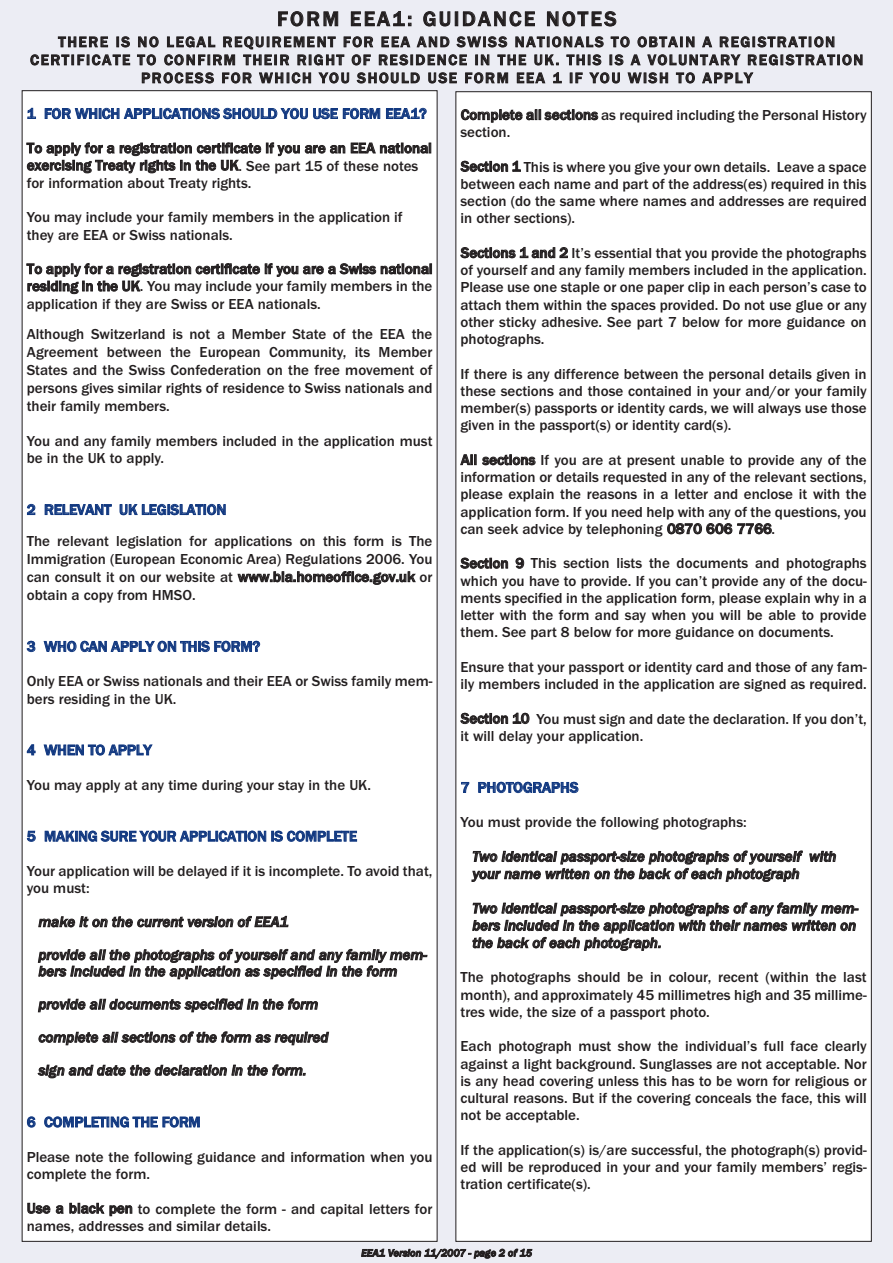
<style>
.page{position:relative;width:893px;height:1263px;background:#ecedf4}
.page>*{position:absolute;margin:0;border:0;box-sizing:border-box;transform-origin:0 0}
.t1{font:500 21px "Franklin Gothic";letter-spacing:.12em;color:#231f20}
.t2{font:500 15px/17.2px "Franklin Gothic";color:#231f20;text-align:justify}
.t3{font:italic 500 15px/17.2px "Franklin Gothic";color:#231f20}
.t4{font:500 15px/18px "Franklin Gothic";letter-spacing:.115em;color:#231f20;text-align:center}
.t5{font:500 15px "Franklin Gothic";color:#113880}
.t6{font:italic 500 10.5px "Franklin Gothic";color:#231f20}
</style>
<div class="page">
<div style="left:22px;top:91px;width:415px;height:1150px;background:#fff"></div>
<div style="left:456px;top:92px;width:415px;height:1149px;background:#fff"></div>
<h1 class="t1" style="left:277px;top:6px;width:341px">FORM EEA1: GUIDANCE NOTES</h1>
<p class="t4" style="left:30px;top:33px;width:834px">THERE IS NO LEGAL REQUIREMENT FOR EEA AND SWISS NATIONALS TO OBTAIN A REGISTRATION<br>CERTIFICATE TO CONFIRM THEIR RIGHT OF RESIDENCE IN THE UK. THIS IS A VOLUNTARY REGISTRATION<br>PROCESS FOR WHICH YOU SHOULD USE FORM EEA 1 IF YOU WISH TO APPLY</p>
<p class="t5" style="left:27px;top:105px;width:401px">1 FOR WHICH APPLICATIONS SHOULD YOU USE FORM EEA1?</p>
<p class="t2" style="left:27px;top:139px;width:407px;text-align:left">To apply for a registration certificate if you are an EEA national exercising Treaty rights in the UK. See part 15 of these notes for information about Treaty rights.</p>
<p class="t2" style="left:27px;top:208px;width:377px">You may include your family members in the application if they are EEA or Swiss nationals.</p>
<p class="t2" style="left:27px;top:260px;width:407px">To apply for a registration certificate if you are a Swiss national residing in the UK. You may include your family members in the application if they are Swiss or EEA nationals.</p>
<p class="t2" style="left:27px;top:325px;width:407px;line-height:18px">Although Switzerland is not a Member State of the EEA the Agreement between the European Community, its Member States and the Swiss Confederation on the free movement of persons gives similar rights of residence to Swiss nationals and their family members.</p>
<p class="t2" style="left:27px;top:432px;width:407px">You and any family members included in the application must be in the UK to apply.</p>
<p class="t5" style="left:27px;top:501px;width:201px">2 RELEVANT UK LEGISLATION</p>
<p class="t2" style="left:27px;top:532px;width:407px;line-height:18px">The relevant legislation for applications on this form is The Immigration (European Economic Area) Regulations 2006. You can consult it on our website at www.bia.homeoffice.gov.uk or obtain a copy from HMSO.</p>
<p class="t5" style="left:27px;top:637px;width:235px">3 WHO CAN APPLY ON THIS FORM?</p>
<p class="t2" style="left:27px;top:672px;width:407px">Only EEA or Swiss nationals and their EEA or Swiss family mem&shy;bers residing in the UK.</p>
<p class="t5" style="left:27px;top:741px;width:126px">4 WHEN TO APPLY</p>
<p class="t2" style="left:27px;top:776px;width:346px">You may apply at any time during your stay in the UK.</p>
<p class="t5" style="left:27px;top:827px;width:332px">5 MAKING SURE YOUR APPLICATION IS COMPLETE</p>
<p class="t2" style="left:27px;top:862px;width:407px">Your application will be delayed if it is incomplete. To avoid that, you must:</p>
<p class="t3" style="left:38px;top:913px;width:251px">make it on the current version of EEA1</p>
<p class="t3" style="left:38px;top:946px;width:390px;line-height:16.5px">provide all the photographs of yourself and any family mem&shy;bers included in the application as specified in the form</p>
<p class="t3" style="left:38px;top:995px;width:281px">provide all documents specified in the form</p>
<p class="t3" style="left:38px;top:1020px;width:292px;line-height:33px">complete all sections of the form as required sign and date the declaration in the form.</p>
<p class="t5" style="left:27px;top:1113px;width:175px">6 COMPLETING THE FORM</p>
<p class="t2" style="left:27px;top:1148px;width:407px">Please note the following guidance and information when you complete the form.</p>
<p class="t2" style="left:27px;top:1200px;width:407px">Use a black pen to complete the form - and capital letters for names, addresses and similar details.</p>
<p class="t2" style="left:460px;top:106px;width:408px">Complete all sections as required including the Personal History section.</p>
<p class="t2" style="left:460px;top:158px;width:408px">Section 1 This is where you give your own details. Leave a space between each name and part of the address(es) required in this section (do the same where names and addresses are required in other sections).</p>
<p class="t2" style="left:460px;top:244px;width:408px">Sections 1 and 2 It’s essential that you provide the photographs of yourself and any family members included in the application.<br>Please use one staple or one paper clip in each person’s case to attach them within the spaces provided. Do not use glue or any other sticky adhesive. See part 7 below for more guidance on photographs.</p>
<p class="t2" style="left:460px;top:365px;width:408px">If there is any difference between the personal details given in these sections and those contained in your and/or your family member(s) passports or identity cards, we will always use those given in the passport(s) or identity card(s).</p>
<p class="t2" style="left:460px;top:451px;width:408px">All sections If you are at present unable to provide any of the information or details requested in any of the relevant sections, please explain the reasons in a letter and enclose it with the application form. If you need help with any of the questions, you can seek advice by telephoning 0870 606 7766.</p>
<p class="t2" style="left:460px;top:555px;width:408px">Section 9 This section lists the documents and photographs which you have to provide. If you can’t provide any of the docu&shy;ments specified in the application form, please explain why in a letter with the form and say when you will be able to provide them. See part 8 below for more guidance on documents.</p>
<p class="t2" style="left:460px;top:658px;width:408px">Ensure that your passport or identity card and those of any fam&shy;ily members included in the application are signed as required.</p>
<p class="t2" style="left:460px;top:710px;width:408px">Section 10 You must sign and date the declaration. If you don’t, it will delay your application.</p>
<p class="t5" style="left:461px;top:778px;width:119px">7 PHOTOGRAPHS</p>
<p class="t2" style="left:460px;top:813px;width:288px">You must provide the following photographs:</p>
<p class="t3" style="left:472px;top:848px;width:365px">Two identical passport-size photographs of yourself with your name written on the back of each photograph</p>
<p class="t3" style="left:472px;top:899px;width:387px">Two identical passport-size photographs of any family mem&shy;bers included in the application with their names written on the back of each photograph.</p>
<p class="t2" style="left:460px;top:969px;width:408px">The photographs should be in colour, recent (within the last month), and approximately 45 millimetres high and 35 millime&shy;tres wide, the size of a passport photo.</p>
<p class="t2" style="left:460px;top:1038px;width:408px">Each photograph must show the individual’s full face clearly against a light background. Sunglasses are not acceptable. Nor is any head covering unless this has to be worn for religious or cultural reasons. But if the covering conceals the face, this will not be acceptable.</p>
<p class="t2" style="left:460px;top:1141px;width:408px">If the application(s) is/are successful, the photograph(s) provid&shy;ed will be reproduced in your and your family members’ regis&shy;tration certificate(s).</p>
<p class="t6" style="left:361px;top:1247px;width:172px">EEA1 Version 11/2007 - page 2 of 15</p>
</div>
